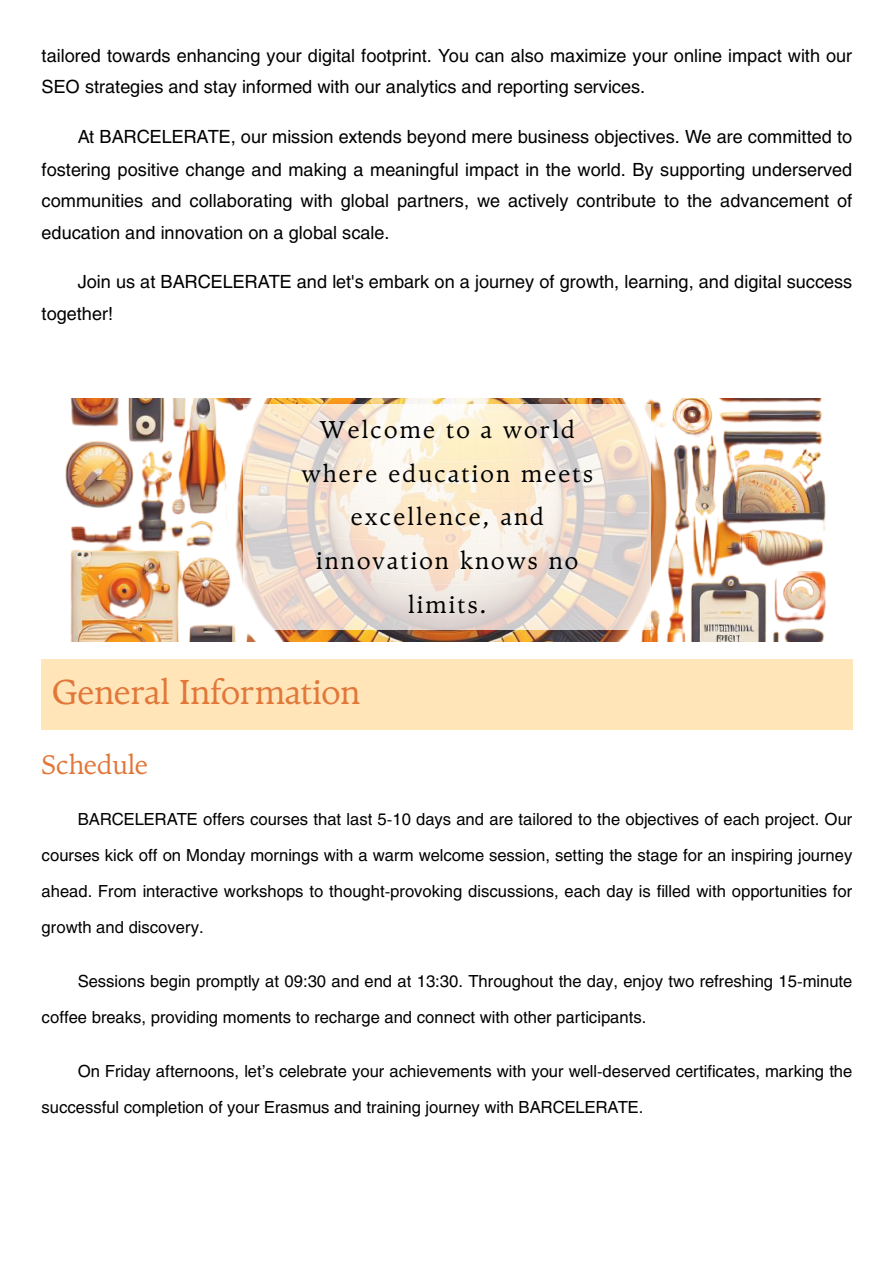
<style>
.page{position:relative;width:894px;height:1263px;background:#fff}
.page>*{position:absolute;margin:0;border:0;box-sizing:border-box;transform-origin:0 0}
.t1{font:34.5px "TY Serif";color:#e17739}
.t2{font:27px "TY Serif";color:#e17739}
.t3{font:24.3px/43.8px "TY Serif";letter-spacing:.09em;color:#000;text-align:center}
.t4{font:18px/31.8px "Helios";color:#000}
.t5{font:16.5px/36px "Helios";color:#000}
</style>
<div class="page">
<img style="left:65px;top:398px;width:761px;height:243px">
<svg style="left:243px;top:404px;width:407px;height:226px;background:#efe2d5"></svg>
<div style="left:42px;top:659px;width:810px;height:70px;background:#ffe5b8"></div>
<h3 class="t4" style="left:42px;top:39px;width:811px">tailored towards enhancing your digital footprint. You can also maximize your online impact with our<br>SEO strategies and stay informed with our analytics and reporting services.</h3>
<h3 class="t4" style="left:42px;top:120px;width:811px;text-align:justify;text-indent:36px">At BARCELERATE, our mission extends beyond mere business objectives. We are committed to fostering positive change and making a meaningful impact in the world. By supporting underserved communities and collaborating with global partners, we actively contribute to the advancement of education and innovation on a global scale.</h3>
<h3 class="t4" style="left:42px;top:265px;width:811px;text-indent:36px">Join us at BARCELERATE and let's embark on a journey of growth, learning, and digital success together!</h3>
<p class="t3" style="left:301px;top:407px;width:292px">Welcome to a world where education meets excellence, and innovation knows no limits.</p>
<p class="t1" style="left:52px;top:672px;width:310px">General Information</p>
<h1 class="t2" style="left:42px;top:748px;width:108px">Schedule</h1>
<p class="t5" style="left:42px;top:800px;width:812px;text-align:justify;text-indent:36px">BARCELERATE offers courses that last 5-10 days and are tailored to the objectives of each project. Our courses kick off on Monday mornings with a warm welcome session, setting the stage for an inspiring journey ahead. From interactive workshops to thought-provoking discussions, each day is filled with opportunities for growth and discovery.</p>
<p class="t5" style="left:42px;top:962px;width:812px;text-indent:36px">Sessions begin promptly at 09:30 and end at 13:30. Throughout the day, enjoy two refreshing 15-minute coffee breaks, providing moments to recharge and connect with other participants.</p>
<p class="t5" style="left:42px;top:1052px;width:812px;text-indent:36px">On Friday afternoons, let’s celebrate your achievements with your well-deserved certificates, marking the successful completion of your Erasmus and training journey with BARCELERATE.</p>
</div>
